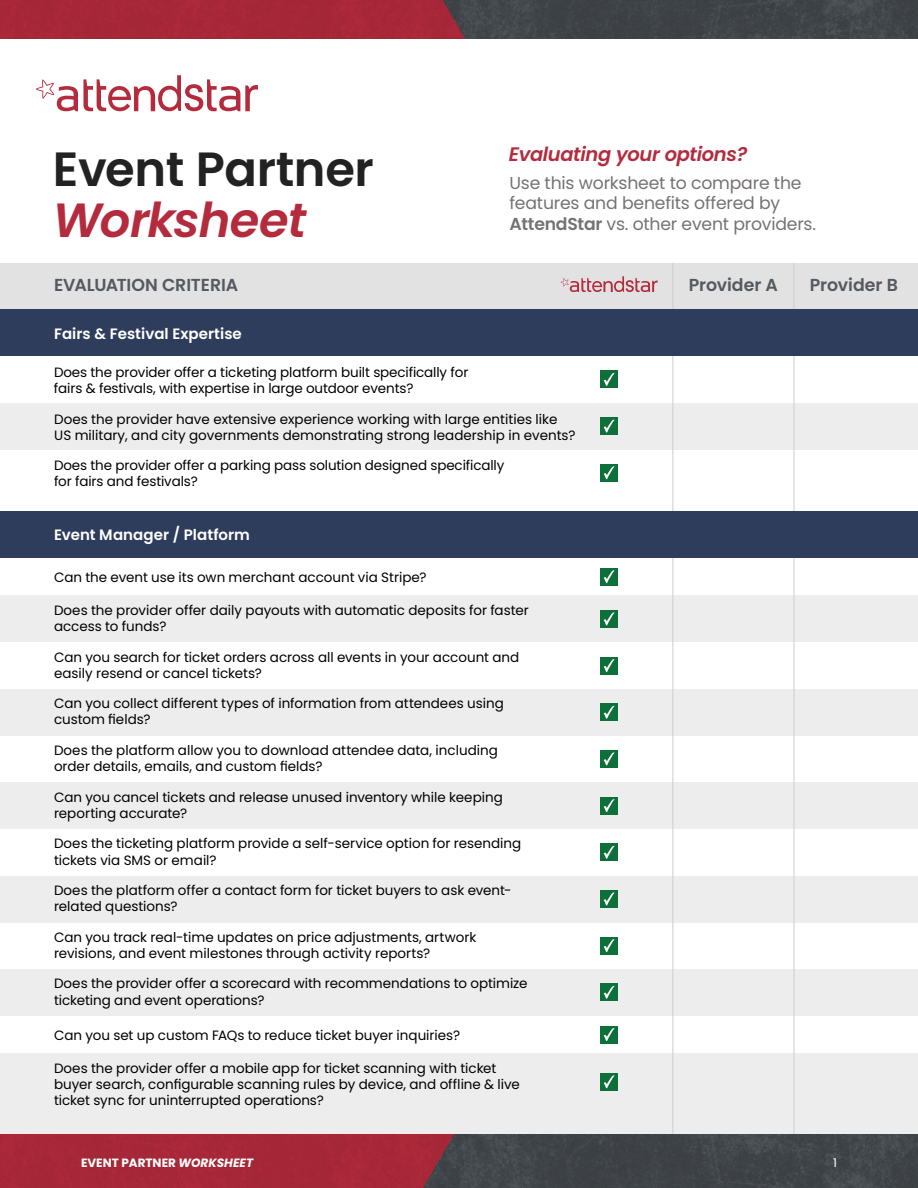
<style>
.page{position:relative;width:918px;height:1188px;background:#fff}
.page>*{position:absolute;margin:0;border:0;box-sizing:border-box;transform-origin:0 0}
.t1{font:600 48px "Poppins";letter-spacing:-.01em;color:#222}
.t2{font:italic 600 48px "Poppins";letter-spacing:-.015em;color:#b42b3d}
.t3{font:italic 600 19.5px "Poppins";letter-spacing:-.02em;color:#b42b3d}
.t4{font:600 17.4px "Poppins";letter-spacing:-.005em;color:#545a5f}
.t5{font:17.25px/20.7px "Poppins";letter-spacing:-.01em;color:#767272}
.t6{font:600 15px "Poppins";letter-spacing:.005em;color:#fff}
.t7{font:13.5px/16.2px "Poppins";color:#000}
.t8{font:700 12px "Poppins";color:#fff}
.t9{font:12px "Poppins";color:#fff}
.s1{font-weight:600;color:#767172}
.s2{font-style:italic}
</style>
<div class="page">
<img style="left:454px;top:1134px;width:464px;height:54px">
<div style="left:0;top:1134px;width:454px;height:54px;background:#a62738"></div>
<img style="left:465px;top:0;width:453px;height:39px">
<div style="left:0;top:0;width:465px;height:39px;background:#a62738"></div>
<div style="left:601px;top:568px;width:17px;height:17px;background:#0d6f39"></div>
<svg style="left:604px;top:570px;width:11px;height:13px"></svg>
<div style="left:601px;top:1026px;width:17px;height:17px;background:#0d6f39"></div>
<svg style="left:604px;top:1028px;width:11px;height:13px"></svg>
<div style="left:0;top:263px;width:918px;height:46px;background:#e3e2e2"></div>
<div style="left:0;top:403px;width:918px;height:46px;background:#eeedee"></div>
<div style="left:0;top:596px;width:918px;height:46px;background:#eeedee"></div>
<div style="left:0;top:689px;width:918px;height:47px;background:#eeedee"></div>
<div style="left:0;top:782px;width:918px;height:47px;background:#eeedee"></div>
<div style="left:0;top:876px;width:918px;height:46px;background:#eeedee"></div>
<div style="left:0;top:969px;width:918px;height:47px;background:#eeedee"></div>
<div style="left:0;top:1053px;width:918px;height:81px;background:#eeedee"></div>
<div style="left:601px;top:610px;width:17px;height:18px;background:#0d6f39"></div>
<svg style="left:604px;top:612px;width:11px;height:14px"></svg>
<div style="left:601px;top:657px;width:17px;height:17px;background:#0d6f39"></div>
<svg style="left:604px;top:659px;width:11px;height:13px"></svg>
<div style="left:601px;top:704px;width:17px;height:17px;background:#0d6f39"></div>
<svg style="left:604px;top:706px;width:11px;height:13px"></svg>
<div style="left:601px;top:750px;width:17px;height:18px;background:#0d6f39"></div>
<svg style="left:604px;top:753px;width:11px;height:13px"></svg>
<div style="left:601px;top:844px;width:17px;height:17px;background:#0d6f39"></div>
<svg style="left:604px;top:846px;width:11px;height:13px"></svg>
<div style="left:601px;top:797px;width:17px;height:17px;background:#0d6f39"></div>
<svg style="left:604px;top:799px;width:11px;height:13px"></svg>
<div style="left:601px;top:890px;width:17px;height:18px;background:#0d6f39"></div>
<svg style="left:604px;top:893px;width:11px;height:13px"></svg>
<div style="left:601px;top:937px;width:17px;height:17px;background:#0d6f39"></div>
<svg style="left:604px;top:939px;width:11px;height:13px"></svg>
<div style="left:601px;top:984px;width:17px;height:17px;background:#0d6f39"></div>
<svg style="left:604px;top:986px;width:11px;height:13px"></svg>
<div style="left:601px;top:1073px;width:17px;height:17px;background:#0d6f39"></div>
<svg style="left:604px;top:1075px;width:11px;height:14px"></svg>
<div style="left:601px;top:418px;width:17px;height:17px;background:#0d6f39"></div>
<svg style="left:604px;top:420px;width:11px;height:13px"></svg>
<div style="left:601px;top:464px;width:17px;height:17px;background:#0d6f39"></div>
<svg style="left:604px;top:466px;width:11px;height:13px"></svg>
<div style="left:601px;top:371px;width:17px;height:17px;background:#0d6f39"></div>
<svg style="left:604px;top:373px;width:11px;height:13px"></svg>
<hr style="left:672px;top:263px;width:1px;height:871px;background:#cecdcf">
<hr style="left:794px;top:263px;width:1px;height:871px;background:#cecdcf">
<div style="left:0;top:309px;width:918px;height:47px;background:#2f3d5c"></div>
<div style="left:0;top:511px;width:918px;height:47px;background:#2f3d5c"></div>
<svg style="left:561px;top:276px;width:97px;height:16px"></svg>
<svg style="left:36px;top:75px;width:222px;height:36px"></svg>
<h1 class="t1" style="left:53px;top:142px;width:323px">Event Partner</h1>
<h1 class="t2" style="left:53px;top:193px;width:255px">Worksheet</h1>
<h2 class="t3" style="left:509px;top:143px;width:240px">Evaluating your options?</h2>
<p class="t5" style="left:509px;top:172px;width:308px">Use this worksheet to compare the features and benefits offered by<br><span class="s1">AttendStar</span> vs. other event providers.</p>
<p class="t4" style="left:54px;top:275px;width:186px">EVALUATION CRITERIA</p>
<p class="t4" style="left:689px;top:275px;width:91px">Provider A</p>
<p class="t4" style="left:810px;top:275px;width:89px">Provider B</p>
<p class="t6" style="left:54px;top:325px;width:189px">Fairs &amp; Festival Expertise</p>
<p class="t7" style="left:54px;top:364px;width:416px">Does the provider offer a ticketing platform built specifically for fairs &amp; festivals, with expertise in large outdoor events?</p>
<p class="t7" style="left:54px;top:411px;width:523px">Does the provider have extensive experience working with large entities like<br>US military, and city governments demonstrating strong leadership in events?</p>
<p class="t7" style="left:54px;top:458px;width:452px">Does the provider offer a parking pass solution designed specifically for fairs and festivals?</p>
<p class="t6" style="left:54px;top:527px;width:197px">Event Manager / Platform</p>
<p class="t7" style="left:54px;top:570px;width:374px">Can the event use its own merchant account via Stripe?</p>
<p class="t7" style="left:54px;top:602px;width:476px">Does the provider offer daily payouts with automatic deposits for faster access to funds?</p>
<p class="t7" style="left:54px;top:649px;width:467px">Can you search for ticket orders across all events in your account and easily resend or cancel tickets?</p>
<p class="t7" style="left:54px;top:696px;width:451px">Can you collect different types of information from attendees using custom fields?</p>
<p class="t7" style="left:54px;top:742px;width:445px">Does the platform allow you to download attendee data, including order details, emails, and custom fields?</p>
<p class="t7" style="left:54px;top:789px;width:450px">Can you cancel tickets and release unused inventory while keeping reporting accurate?</p>
<p class="t7" style="left:54px;top:836px;width:469px">Does the ticketing platform provide a self-service option for resending tickets via SMS or email?</p>
<p class="t7" style="left:54px;top:882px;width:459px">Does the platform offer a contact form for ticket buyers to ask event&shy;related questions?</p>
<p class="t7" style="left:54px;top:929px;width:424px">Can you track real-time updates on price adjustments, artwork revisions, and event milestones through activity reports?</p>
<p class="t7" style="left:54px;top:976px;width:475px">Does the provider offer a scorecard with recommendations to optimize ticketing and event operations?</p>
<p class="t7" style="left:54px;top:1027px;width:408px">Can you set up custom FAQs to reduce ticket buyer inquiries?</p>
<p class="t7" style="left:54px;top:1060px;width:467px">Does the provider offer a mobile app for ticket scanning with ticket buyer search, configurable scanning rules by device, and offline &amp; live ticket sync for uninterrupted operations?</p>
<p class="t8" style="left:81px;top:1155px;width:174px">EVENT PARTNER <span class="s2">WORKSHEET</span></p>
<p class="t9" style="left:833px;top:1155px;width:5px">1</p>
</div>
